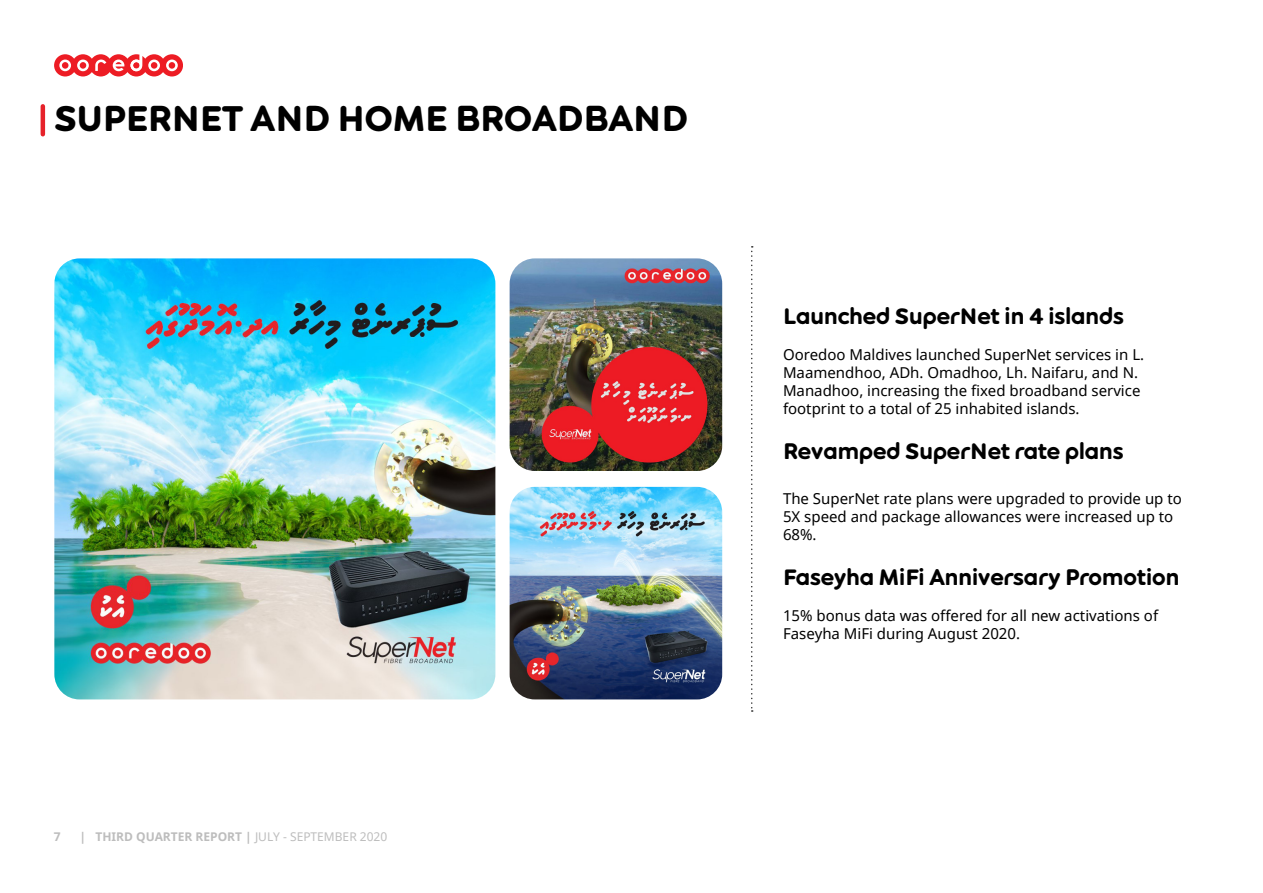
<style>
.page{position:relative;width:1263px;height:893px;background:#fff}
.page>*{position:absolute;margin:0;border:0;box-sizing:border-box;transform-origin:0 0}
.t1{font:800 36px "Ooredoo";color:#000}
.t2{font:800 22.5px "Ooredoo";color:#000}
.t3{font:15px/18px "Noto Sans";color:#000}
.t4{font:700 12px "Noto Sans";color:#bdbdbd}
.s1{font-weight:400}
</style>
<div class="page">
<svg style="left:751px;top:246px;width:2px;height:466px"></svg>
<img style="left:54px;top:258px;width:441px;height:441px">
<img style="left:510px;top:258px;width:212px;height:213px">
<img style="left:510px;top:487px;width:212px;height:212px">
<hr style="left:41px;top:106px;width:4px;height:28px;background:#e6222a">
<svg style="left:54px;top:54px;width:129px;height:22px"></svg>
<h1 class="t1" style="left:54px;top:97px;width:635px">SUPERNET AND HOME BROADBAND</h1>
<p class="t4" style="left:54px;top:828px;width:8px">7</p>
<p class="t4" style="left:79px;top:828px;width:309px">| THIRD QUARTER REPORT | <span class="s1">JULY - SEPTEMBER 2020</span></p>
<h2 class="t2" style="left:783px;top:303px;width:342px">Launched SuperNet in 4 islands</h2>
<p class="t3" style="left:783px;top:346px;width:363px">Ooredoo Maldives launched SuperNet services in L.<br>Maamendhoo, ADh. Omadhoo, Lh. Naifaru, and N.<br>Manadhoo, increasing the fixed broadband service footprint to a total of 25 inhabited islands.</p>
<h2 class="t2" style="left:783px;top:438px;width:342px">Revamped SuperNet rate plans</h2>
<p class="t3" style="left:783px;top:490px;width:400px">The SuperNet rate plans were upgraded to provide up to<br>5X speed and package allowances were increased up to<br>68%.</p>
<h2 class="t2" style="left:783px;top:564px;width:398px">Faseyha MiFi Anniversary Promotion</h2>
<p class="t3" style="left:783px;top:607px;width:377px">15% bonus data was offered for all new activations of<br>Faseyha MiFi during August 2020.</p>
</div>
